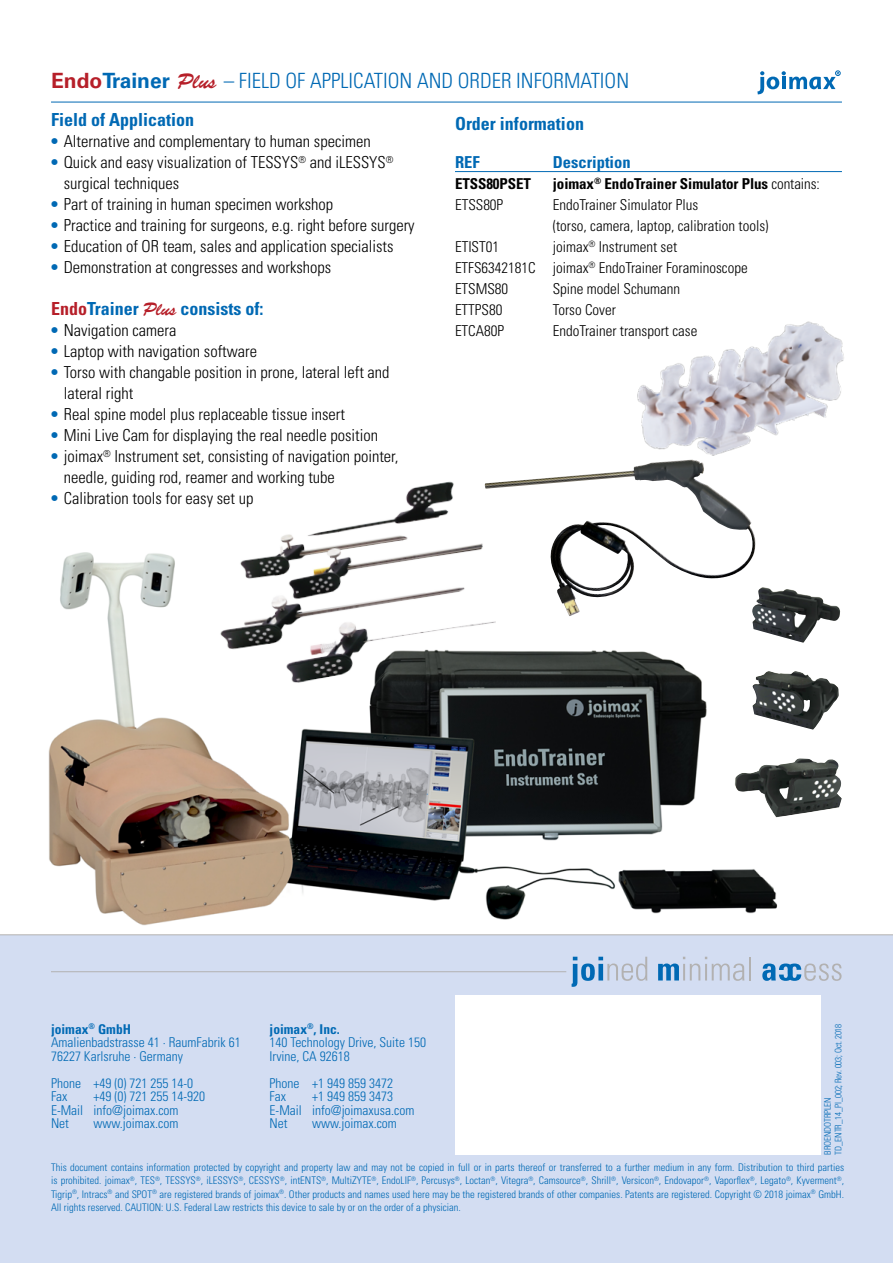
<style>
.page{position:relative;width:893px;height:1263px;background:#fff}
.page>*{position:absolute;margin:0;border:0;box-sizing:border-box;transform-origin:0 0}
.t1{font:300 condensed 21px "Univers LT Std";color:#0069b4}
.t2{font:700 condensed 18px "Univers LT Std";color:#0069b4}
.t3{font:300 condensed 16.5px/21px "Univers LT Std";color:#000}
.t4{font:700 condensed 16.5px "Univers LT Std";color:#0069b4}
.t5{font:300 condensed 15px/21px "Univers LT Std";color:#000}
.t6{font:700 condensed 15px "Univers LT Std";letter-spacing:-.005em;color:#000}
.t7{font:300 condensed 13.5px/13.5px "Univers LT Std";color:#0069b4}
.t8{font:300 condensed 10.5px/13.5px "Univers LT Std";color:#0069b4;text-align:justify}
.t9{font:300 condensed 9px/10.5px "Univers LT Std";letter-spacing:-.02em;color:#0069b4}
.s1{font-weight:700;font-stretch:normal;color:#b61f29}
.s2{font-weight:700;font-stretch:normal}
.s3{font-family:"Brush Script Std";font-weight:400;font-stretch:normal;color:#b61f29}
.s4{font-weight:300}
.s5{font-weight:700;color:#0069b4}
.s6{color:#b61f29}
.s7{font-weight:700}
</style>
<div class="page">
<img style="left:48px;top:552px;width:730px;height:374px">
<div style="left:0;top:935px;width:893px;height:328px;background:#d3ddf2"></div>
<hr style="left:0;top:934px;width:893px;height:1px;background:#b2b1b1">
<div style="left:455px;top:995px;width:365px;height:159px;background:#fff"></div>
<svg style="left:572px;top:957px;width:75px;height:30px"></svg>
<svg style="left:658px;top:957px;width:86px;height:24px"></svg>
<hr style="left:749px;top:957px;width:2px;height:23px;background:#b2b1b1">
<svg style="left:762px;top:963px;width:79px;height:18px"></svg>
<hr style="left:51px;top:971px;width:515px;height:1px;background:#b2b1b1">
<img style="left:752px;top:587px;width:88px;height:55px">
<img style="left:752px;top:670px;width:87px;height:60px">
<img style="left:735px;top:758px;width:107px;height:59px">
<hr style="left:455px;top:171px;width:387px;height:1px;background:#0069b4">
<img style="left:637px;top:321px;width:207px;height:142px">
<img style="left:200px;top:481px;width:301px;height:215px">
<img style="left:485px;top:463px;width:271px;height:153px">
<hr style="left:51px;top:102px;width:791px;height:1px;background:#0069b4">
<svg style="left:757px;top:71px;width:83px;height:23px"></svg>
<h1 class="t1" style="left:51px;top:68px;width:580px"><span class="s1">Endo</span><span class="s2">Trainer</span> <span class="s3">Plus</span> – FIELD OF APPLICATION AND ORDER INFORMATION</h1>
<h2 class="t2" style="left:455px;top:113px;width:130px">Order information</h2>
<h3 class="t4" style="left:455px;top:152px;width:26px">REF</h3>
<h3 class="t4" style="left:553px;top:152px;width:79px">Description</h3>
<h3 class="t6" style="left:455px;top:174px;width:78px">ETSS80PSET</h3>
<h3 class="t6" style="left:553px;top:174px;width:269px">joimax<sup>®</sup> EndoTrainer Simulator Plus <span class="s4">contains:</span></h3>
<h3 class="t5" style="left:455px;top:194px;width:50px">ETSS80P</h3>
<h3 class="t5" style="left:553px;top:194px;width:217px">EndoTrainer Simulator Plus<br>(torso, camera, laptop, calibration tools)</h3>
<h3 class="t5" style="left:455px;top:236px;width:46px">ETIST01</h3>
<h2 class="t2" style="left:51px;top:109px;width:145px">Field of Application</h2>
<h3 class="t3" style="left:51px;top:131px;width:321px"><span class="s5">•</span> Alternative and complementary to human specimen</h3>
<h3 class="t3" style="left:64px;top:152px;width:331px;text-indent:-13px"><span class="s5">•</span> Quick and easy visualization of TESSYS<sup>®</sup> and iLESSYS<sup>® </sup>surgical techniques</h3>
<h3 class="t3" style="left:51px;top:194px;width:284px"><span class="s5">•</span> Part of training in human specimen workshop</h3>
<h3 class="t3" style="left:51px;top:215px;width:365px"><span class="s5">•</span> Practice and training for surgeons, e.g. right before surgery</h3>
<h3 class="t3" style="left:51px;top:236px;width:344px"><span class="s5">•</span> Education of OR team, sales and application specialists</h3>
<h3 class="t3" style="left:51px;top:257px;width:282px"><span class="s5">•</span> Demonstration at congresses and workshops</h3>
<h2 class="t2" style="left:51px;top:298px;width:214px"><span class="s6">Endo</span>Trainer <span class="s3">Plus</span> consists of:</h2>
<h3 class="t3" style="left:51px;top:320px;width:127px"><span class="s5">•</span> Navigation camera</h3>
<h3 class="t3" style="left:51px;top:341px;width:208px"><span class="s5">•</span> Laptop with navigation software</h3>
<h3 class="t3" style="left:64px;top:362px;width:327px;text-indent:-13px"><span class="s5">•</span> Torso with changable position in prone, lateral left and lateral right</h3>
<h3 class="t3" style="left:51px;top:404px;width:295px"><span class="s5">•</span> Real spine model plus replaceable tissue insert</h3>
<h3 class="t3" style="left:51px;top:425px;width:328px"><span class="s5">•</span> Mini Live Cam for displaying the real needle position</h3>
<h3 class="t3" style="left:64px;top:446px;width:336px;text-indent:-13px"><span class="s5">•</span> joimax<sup>®</sup> Instrument set, consisting of navigation pointer, needle, guiding rod, reamer and working tube</h3>
<h3 class="t3" style="left:51px;top:488px;width:204px"><span class="s5">•</span> Calibration tools for easy set up</h3>
<h3 class="t5" style="left:455px;top:236px;width:294px;text-indent:98px">joimax<sup>®</sup> Instrument set<br>ETFS6342181C joimax<sup>®</sup> EndoTrainer Foraminoscope<br>ETSMS80</h3>
<h3 class="t5" style="left:553px;top:278px;width:129px">Spine model Schumann</h3>
<h3 class="t5" style="left:455px;top:299px;width:49px">ETTPS80</h3>
<h3 class="t5" style="left:553px;top:299px;width:65px">Torso Cover</h3>
<h3 class="t5" style="left:455px;top:320px;width:51px">ETCA80P</h3>
<h3 class="t5" style="left:553px;top:320px;width:146px">EndoTrainer transport case</h3>
<p class="t7" style="left:51px;top:1022px;width:191px"><span class="s7">joimax</span><sup>®</sup> <span class="s7">GmbH<br></span>Amalienbadstrasse 41 · RaumFabrik 61<br>76227 Karlsruhe · Germany</p>
<p class="t7" style="left:51px;top:1076px;width:144px">Phone +49 (0) 721 255 14-0<br>Fax</p>
<p class="t7" style="left:270px;top:1022px;width:158px"><span class="s7">joimax</span><sup>®</sup><span class="s7">, Inc.<br></span>140 Technology Drive, Suite 150<br>Irvine, CA 92618</p>
<p class="t7" style="left:270px;top:1076px;width:125px">Phone +1 949 859 3472<br>Fax</p>
<p class="t9" style="left:822px;top:1154px;width:132px;rotate:-90deg">BROENDOTRPLEN<br>TD_ENTR_14_PI_002; Rev. 003; Oct. 2018</p>
<p class="t7" style="left:51px;top:1089px;width:156px;text-indent:43px">+49 (0) 721 255 14-920<br>E-Mail info@joimax.com<br>Net</p>
<p class="t7" style="left:270px;top:1089px;width:146px;text-indent:43px">+1 949 859 3473<br>E-Mail info@joimaxusa.com<br>Net</p>
<p class="t7" style="left:312px;top:1116px;width:86px">www.joimax.com</p>
<p class="t8" style="left:51px;top:1160px;width:795px">This document contains information protected by copyright and property law and may not be copied in full or in parts thereof or transferred to a further medium in any form. Distribution to third parties is prohibited. joimax<sup>®</sup>, TES<sup>®</sup>, TESSYS<sup>®</sup>, iLESSYS<sup>®</sup>, CESSYS<sup>®</sup>, intENTS<sup>®</sup>, MultiZYTE<sup>®</sup>, EndoLIF<sup>®</sup>, Percusys<sup>®</sup>, Loctan<sup>®</sup>, Vitegra<sup>®</sup>, Camsource<sup>®</sup>, Shrill<sup>®</sup>, Versicon<sup>®</sup>, Endovapor<sup>®</sup>, Vaporflex<sup>®</sup>, Legato<sup>®</sup>, Kyverment<sup>®</sup>, Tigrip<sup>®</sup>, Intracs<sup>®</sup> and SPOT<sup>®</sup> are registered brands of joimax<sup>®</sup>. Other products and names used here may be the registered brands of other companies. Patents are registered. Copyright © 2018 joimax<sup>®</sup> GmbH.<br>All rights reserved. CAUTION: U.S. Federal Law restricts this device to sale by or on the order of a physician.</p>
<p class="t7" style="left:94px;top:1116px;width:86px">www.joimax.com</p>
</div>
